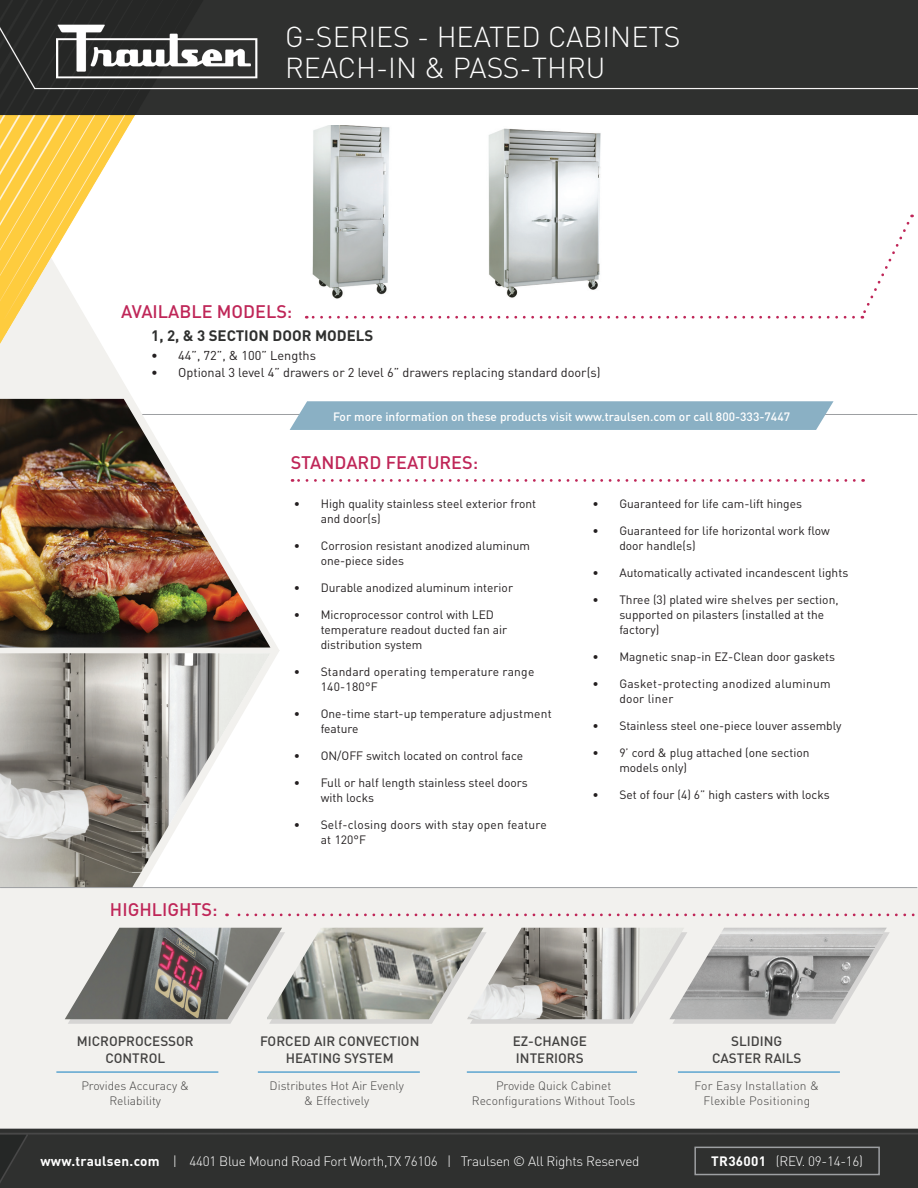
<style>
.page{position:relative;width:918px;height:1188px;background:#fff}
.page>*{position:absolute;margin:0;border:0;box-sizing:border-box;transform-origin:0 0}
.t1{font:300 28.5px "DIN";color:#fff}
.t2{font:500 18px "DIN";color:#bf2658}
.t3{font:700 15px "DIN";color:#2f302f}
.t4{font:300 13.5px "DIN";letter-spacing:-.02em;color:#fff}
.t5{font:500 13.5px/16.2px "DIN";color:#424140;text-align:center}
.t6{font:12.75px "DIN";color:#231f20}
.t7{font:12px/15px "DIN";color:#231f20}
.t8{font:12px/15px "DIN";letter-spacing:.02em;color:#231f20}
.t9{font:300 12px/15px "DIN";color:#424140;text-align:center}
.t10{font:500 12px "DIN";color:#fff}
.t11{font:300 12px/15px "DIN";letter-spacing:.02em;color:#424140;text-align:center}
.s1{font-weight:700}
</style>
<div class="page">
<img style="left:0;top:0;width:918px;height:1188px">
<svg style="left:860px;top:215px;width:53px;height:104px"></svg>
<svg style="left:306px;top:316px;width:548px;height:3px"></svg>
<svg style="left:292px;top:479px;width:562px;height:3px"></svg>
<div style="left:290px;top:401px;width:544px;height:29px;background:#8ab0c4"></div>
<div style="left:694px;top:1147px;width:186px;height:28px;border:2px solid #9d9fa2"></div>
<p class="t1" style="left:285px;top:19px;width:397px">G-SERIES - HEATED CABINETS</p>
<p class="t1" style="left:285px;top:50px;width:322px">REACH-IN &amp; PASS-THRU</p>
<p class="t2" style="left:121px;top:300px;width:173px">AVAILABLE MODELS:</p>
<p class="t3" style="left:151px;top:326px;width:224px">1, 2, &amp; 3 SECTION DOOR MODELS</p>
<p class="t6" style="left:151px;top:348px;width:166px">• 44”, 72”, &amp; 100” Lengths</p>
<p class="t6" style="left:151px;top:364px;width:451px">• Optional 3 level 4” drawers or 2 level 6” drawers replacing standard door(s)</p>
<p class="t10" style="left:333px;top:409px;width:459px">For more information on these products visit www.traulsen.com or call 800-333-7447</p>
<p class="t2" style="left:110px;top:898px;width:109px">HIGHLIGHTS:</p>
<p class="t2" style="left:291px;top:451px;width:189px">STANDARD FEATURES:</p>
<p class="t7" style="left:321px;top:496px;width:217px;text-indent:-27px">• High quality stainless steel exterior front and door(s)</p>
<p class="t7" style="left:321px;top:538px;width:211px;text-indent:-27px">• Corrosion resistant anodized aluminum one-piece sides</p>
<p class="t7" style="left:294px;top:580px;width:221px">• Durable anodized aluminum interior</p>
<p class="t7" style="left:321px;top:607px;width:188px;text-indent:-27px">• Microprocessor control with LED temperature readout ducted fan air distribution system</p>
<p class="t8" style="left:321px;top:664px;width:215px;text-indent:-27px">• Standard operating temperature range<br>140-180°F</p>
<p class="t7" style="left:321px;top:706px;width:233px;text-indent:-27px">• One-time start-up temperature adjustment feature</p>
<p class="t7" style="left:294px;top:748px;width:231px">• ON/OFF switch located on control face</p>
<p class="t7" style="left:321px;top:775px;width:209px;text-indent:-27px">• Full or half length stainless steel doors with locks</p>
<p class="t8" style="left:321px;top:817px;width:228px;text-indent:-27px">• Self-closing doors with stay open feature at 120°F</p>
<p class="t7" style="left:592px;top:496px;width:211px">• Guaranteed for life cam-lift hinges</p>
<p class="t7" style="left:619px;top:523px;width:212px;text-indent:-27px">• Guaranteed for life horizontal work flow door handle(s)</p>
<p class="t7" style="left:592px;top:565px;width:257px">• Automatically activated incandescent lights</p>
<p class="t7" style="left:619px;top:592px;width:221px;text-indent:-27px">• Three (3) plated wire shelves per section, supported on pilasters (installed at the factory)</p>
<p class="t7" style="left:592px;top:649px;width:244px">• Magnetic snap-in EZ-Clean door gaskets</p>
<p class="t8" style="left:619px;top:676px;width:213px;text-indent:-27px">• Gasket-protecting anodized aluminum door liner</p>
<p class="t7" style="left:592px;top:718px;width:251px">• Stainless steel one-piece louver assembly</p>
<p class="t7" style="left:619px;top:745px;width:192px;text-indent:-27px">• 9’ cord &amp; plug attached (one section models only)</p>
<p class="t7" style="left:592px;top:787px;width:239px">• Set of four (4) 6” high casters with locks</p>
<p class="t5" style="left:77px;top:1033px;width:119px">MICROPROCESSOR<br>CONTROL</p>
<p class="t9" style="left:81px;top:1078px;width:109px">Provides Accuracy &amp;<br>Reliability</p>
<p class="t5" style="left:260px;top:1033px;width:161px">FORCED AIR CONVECTION</p>
<p class="t5" style="left:286px;top:1049px;width:110px">HEATING SYSTEM</p>
<p class="t9" style="left:270px;top:1078px;width:136px">Distributes Hot Air Evenly &amp; Effectively</p>
<p class="t5" style="left:513px;top:1033px;width:76px">EZ-CHANGE</p>
<p class="t5" style="left:516px;top:1049px;width:69px">INTERIORS</p>
<p class="t9" style="left:472px;top:1078px;width:165px">Provide Quick Cabinet<br>Reconfigurations Without Tools</p>
<p class="t5" style="left:731px;top:1033px;width:53px">SLIDING</p>
<p class="t5" style="left:712px;top:1049px;width:91px">CASTER RAILS</p>
<p class="t11" style="left:695px;top:1078px;width:126px">For Easy Installation &amp;<br>Flexible Positioning</p>
<p class="t4" style="left:40px;top:1153px;width:601px"><span class="s1">www.traulsen.com</span> | 4401 Blue Mound Road Fort Worth,TX 76106 | Traulsen © All Rights Reserved</p>
<p class="t4" style="left:711px;top:1153px;width:153px"><span class="s1">TR36001</span> (REV. 09-14-16)</p>
</div>
